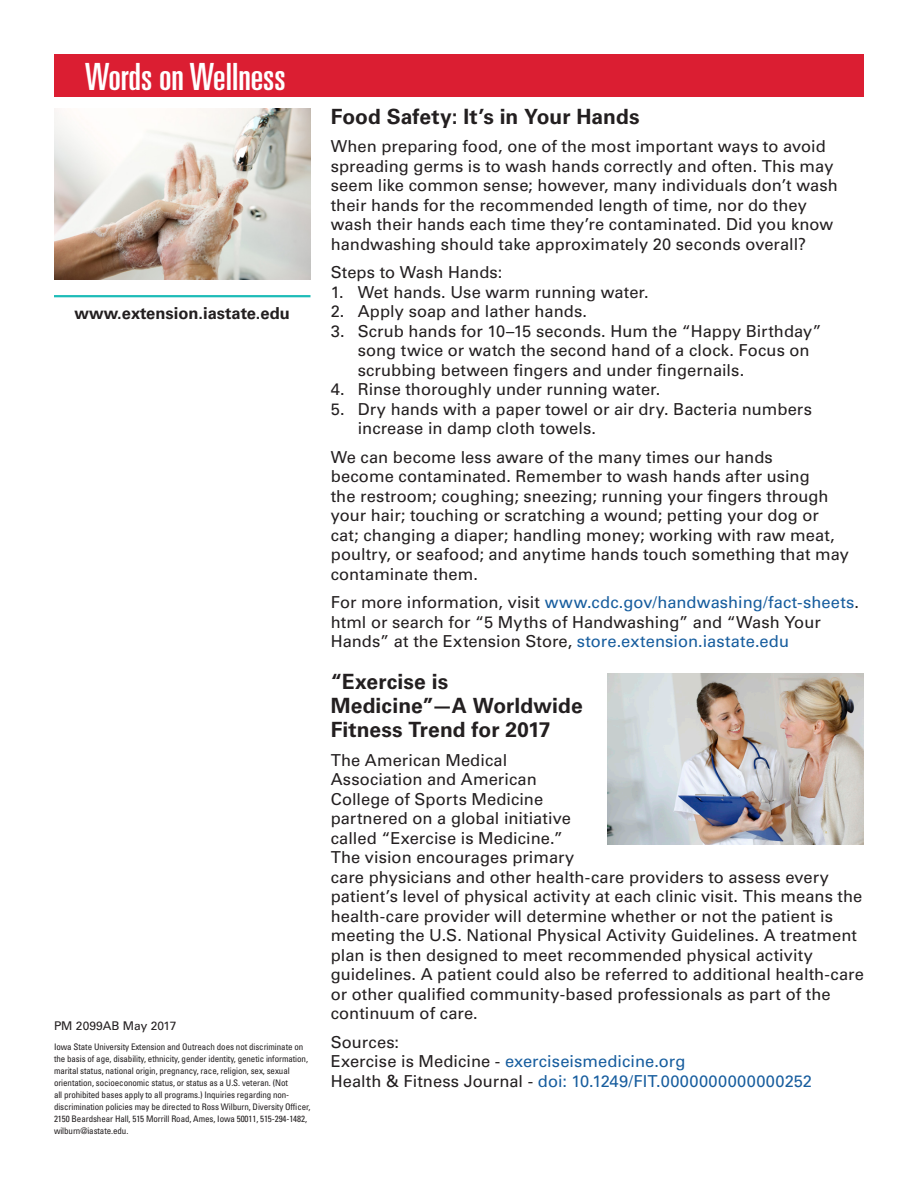
<style>
.page{position:relative;width:918px;height:1188px;background:#fff}
.page>*{position:absolute;margin:0;border:0;box-sizing:border-box;transform-origin:0 0}
.t1{font:ultra-condensed 37.5px "Univers LT Std";color:#fff}
.t2{font:700 21px/24px "Univers LT Std";letter-spacing:.005em;color:#231f20}
.t3{font:16.5px/19.5px "Univers LT Std";letter-spacing:.005em;color:#231f20}
.t4{font:16.5px/19.5px "Univers LT Std";letter-spacing:.005em;color:#175d9e}
.t5{font:700 16.5px "Univers LT Std";color:#231f20}
.t6{font:12px "Univers LT Std";color:#231f20}
.t7{font:condensed 9px/12px "Univers LT Std";letter-spacing:-.01em;color:#231f20}
.s1{color:#175d9e}
.s2{color:#231f20}
</style>
<div class="page">
<hr style="left:54px;top:295px;width:256px;height:2px;background:#1dbcb8">
<div style="left:54px;top:54px;width:810px;height:43px;background:#db1e32"></div>
<img style="left:608px;top:673px;width:256px;height:171px">
<img style="left:54px;top:109px;width:256px;height:170px">
<p class="t1" style="left:85px;top:56px;width:202px">Words on Wellness</p>
<p class="t5" style="left:75px;top:304px;width:217px">www.extension.iastate.edu</p>
<p class="t6" style="left:54px;top:1018px;width:124px">PM 2099AB May 2017</p>
<p class="t7" style="left:54px;top:1041px;width:258px">Iowa State University Extension and Outreach does not discriminate on the basis of age, disability, ethnicity, gender identity, genetic information, marital status, national origin, pregnancy, race, religion, sex, sexual orientation, socioeconomic status, or status as a U.S. veteran. (Not<br>all prohibited bases apply to all programs.) Inquiries regarding non&shy;discrimination policies may be directed to Ross Wilburn, Diversity Officer, 2150 Beardshear Hall, 515 Morrill Road, Ames, Iowa 50011, 515-294-1482, wilburn@iastate.edu.</p>
<p class="t2" style="left:331px;top:105px;width:311px">Food Safety: It’s in Your Hands</p>
<p class="t3" style="left:331px;top:137px;width:509px">When preparing food, one of the most important ways to avoid spreading germs is to wash hands correctly and often. This may seem like common sense; however, many individuals don’t wash their hands for the recommended length of time, nor do they wash their hands each time they’re contaminated. Did you know handwashing should take approximately 20 seconds overall?</p>
<p class="t3" style="left:331px;top:263px;width:173px">Steps to Wash Hands:</p>
<p class="t3" style="left:331px;top:282px;width:319px">1. Wet hands. Use warm running water.</p>
<p class="t3" style="left:331px;top:302px;width:258px">2. Apply soap and lather hands.</p>
<p class="t3" style="left:358px;top:321px;width:465px;text-indent:-27px">3. Scrub hands for 10–15 seconds. Hum the “Happy Birthday” song twice or watch the second hand of a clock. Focus on scrubbing between fingers and under fingernails.</p>
<p class="t3" style="left:331px;top:380px;width:331px">4. Rinse thoroughly under running water.</p>
<p class="t3" style="left:358px;top:399px;width:456px;text-indent:-27px">5. Dry hands with a paper towel or air dry. Bacteria numbers increase in damp cloth towels.</p>
<p class="t3" style="left:331px;top:447px;width:520px">We can become less aware of the many times our hands<br>become contaminated. Remember to wash hands after using<br>the restroom; coughing; sneezing; running your fingers through your hair; touching or scratching a wound; petting your dog or cat; changing a diaper; handling money; working with raw meat, poultry, or seafood; and anytime hands touch something that may contaminate them.</p>
<p class="t3" style="left:331px;top:593px;width:530px">For more information, visit <span class="s1">www.cdc.gov/handwashing/fact-sheets</span>. html or search for “5 Myths of Handwashing” and “Wash Your<br>Hands” at the Extension Store, <span class="s1">store.extension.iastate.edu</span></p>
<p class="t2" style="left:331px;top:670px;width:254px">“Exercise is<br>Medicine”—A Worldwide<br>Fitness Trend for 2017</p>
<p class="t3" style="left:331px;top:750px;width:535px">The American Medical<br>Association and American<br>College of Sports Medicine<br>partnered on a global initiative<br>called “Exercise is Medicine.”<br>The vision encourages primary<br>care physicians and other health-care providers to assess every patient’s level of physical activity at each clinic visit. This means the health-care provider will determine whether or not the patient is meeting the U.S. National Physical Activity Guidelines. A treatment plan is then designed to meet recommended physical activity guidelines. A patient could also be referred to additional health-care or other qualified community-based professionals as part of the continuum of care.</p>
<p class="t4" style="left:331px;top:1032px;width:483px"><span class="s2">Sources:<br>Exercise is Medicine -</span> exerciseismedicine.org<br><span class="s2">Health &amp; Fitness Journal -</span> doi: 10.1249/FIT.0000000000000252</p>
</div>
